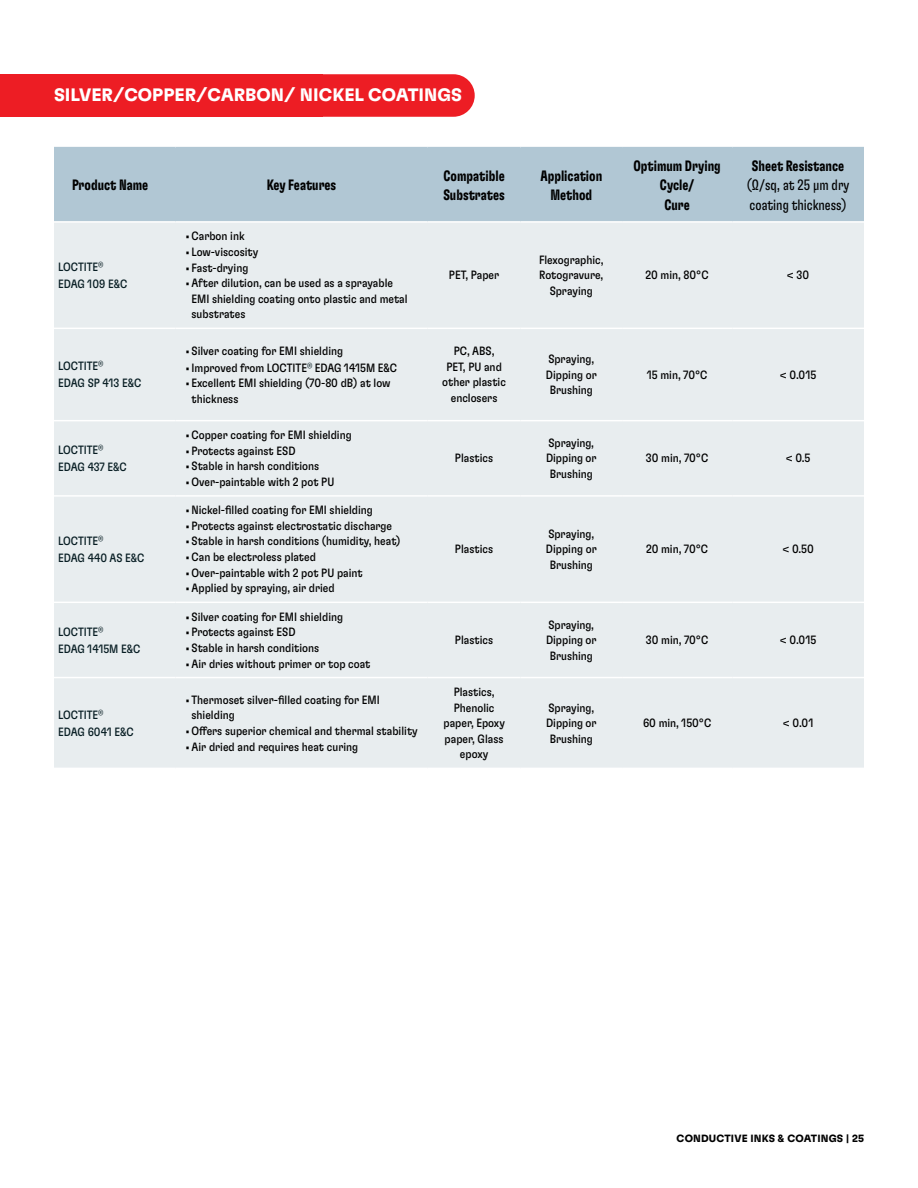
<style>
.page{position:relative;width:918px;height:1188px;background:#fff}
.page>*{position:absolute;margin:0;border:0;box-sizing:border-box;transform-origin:0 0}
.t1{font:700 18px "Henkel GT Flexa";color:#fff}
.t2{font:15px/19.5px "Henkel GT Flexa Cm Bd";color:#000;text-align:center}
.t3{font:15px/19.5px "Henkel GT Flexa Cm Rg";color:#000}
.t4{font:condensed 12px/15.6px "Henkel GT Flexa";color:#000;text-align:center}
.t5{font:condensed 12px/17.1px "Henkel GT Flexa";color:#071d23}
.t6{font:700 10.5px "Henkel GT Flexa";letter-spacing:.015em;color:#000}
</style>
<div class="page">
<div style="left:54px;top:149px;width:810px;height:72px;background:#b1c7d4"></div>
<div style="left:54px;top:223px;width:810px;height:545px;background:#e8edef"></div>
<hr style="left:54px;top:147px;width:122px;height:2px;background:#b1c7d4">
<hr style="left:176px;top:147px;width:252px;height:2px;background:#b1c7d4">
<hr style="left:428px;top:147px;width:93px;height:2px;background:#b1c7d4">
<hr style="left:521px;top:147px;width:101px;height:2px;background:#b1c7d4">
<hr style="left:622px;top:147px;width:110px;height:2px;background:#b1c7d4">
<hr style="left:732px;top:147px;width:132px;height:2px;background:#b1c7d4">
<hr style="left:54px;top:328px;width:122px;height:1px;background:#fff">
<hr style="left:176px;top:328px;width:252px;height:1px;background:#fff">
<hr style="left:428px;top:328px;width:93px;height:1px;background:#fff">
<hr style="left:521px;top:328px;width:101px;height:1px;background:#fff">
<hr style="left:622px;top:328px;width:110px;height:1px;background:#fff">
<hr style="left:732px;top:328px;width:132px;height:1px;background:#fff">
<hr style="left:54px;top:420px;width:122px;height:1px;background:#fff">
<hr style="left:176px;top:420px;width:252px;height:1px;background:#fff">
<hr style="left:428px;top:420px;width:93px;height:1px;background:#fff">
<hr style="left:521px;top:420px;width:101px;height:1px;background:#fff">
<hr style="left:622px;top:420px;width:110px;height:1px;background:#fff">
<hr style="left:732px;top:420px;width:132px;height:1px;background:#fff">
<hr style="left:54px;top:495px;width:122px;height:2px;background:#fff">
<hr style="left:176px;top:495px;width:252px;height:2px;background:#fff">
<hr style="left:428px;top:495px;width:93px;height:2px;background:#fff">
<hr style="left:521px;top:495px;width:101px;height:2px;background:#fff">
<hr style="left:622px;top:495px;width:110px;height:2px;background:#fff">
<hr style="left:732px;top:495px;width:132px;height:2px;background:#fff">
<hr style="left:54px;top:602px;width:122px;height:1px;background:#fff">
<hr style="left:176px;top:602px;width:252px;height:1px;background:#fff">
<hr style="left:428px;top:602px;width:93px;height:1px;background:#fff">
<hr style="left:521px;top:602px;width:101px;height:1px;background:#fff">
<hr style="left:622px;top:602px;width:110px;height:1px;background:#fff">
<hr style="left:732px;top:602px;width:132px;height:1px;background:#fff">
<hr style="left:54px;top:677px;width:122px;height:1px;background:#fff">
<hr style="left:176px;top:677px;width:252px;height:1px;background:#fff">
<hr style="left:428px;top:677px;width:93px;height:1px;background:#fff">
<hr style="left:521px;top:677px;width:101px;height:1px;background:#fff">
<hr style="left:622px;top:677px;width:110px;height:1px;background:#fff">
<hr style="left:732px;top:677px;width:132px;height:1px;background:#fff">
<div style="left:0;top:74px;width:322px;height:43px;background:#ed1d24"></div>
<div style="left:284px;top:74px;width:191px;height:43px;background:#ed1d24;border-radius:21px"></div>
<h1 class="t1" style="left:54px;top:84px;width:410px">SILVER/COPPER/CARBON/ NICKEL COATINGS</h1>
<p class="t2" style="left:72px;top:175px;width:78px">Product Name</p>
<p class="t2" style="left:267px;top:175px;width:71px">Key Features</p>
<p class="t2" style="left:443px;top:165px;width:63px;text-align:left">Compatible<br>Substrates</p>
<p class="t2" style="left:540px;top:165px;width:63px">Application<br>Method</p>
<p class="t2" style="left:634px;top:155px;width:89px">Optimum Drying<br>Cycle/<br>Cure</p>
<p class="t2" style="left:752px;top:155px;width:94px">Sheet Resistance</p>
<p class="t3" style="left:747px;top:175px;width:104px">(Ω/sq, at 25 µm dry coating thickness)</p>
<p class="t5" style="left:58px;top:258px;width:71px">LOCTITE<sup>®<br></sup>EDAG 109 E&amp;C</p>
<p class="t5" style="left:58px;top:357px;width:85px">LOCTITE<sup>®<br></sup>EDAG SP 413 E&amp;C</p>
<p class="t5" style="left:58px;top:441px;width:70px">LOCTITE<sup>®<br></sup>EDAG 437 E&amp;C</p>
<p class="t5" style="left:58px;top:532px;width:88px">LOCTITE<sup>®<br></sup>EDAG 440 AS E&amp;C</p>
<p class="t5" style="left:58px;top:622px;width:84px">LOCTITE<sup>®<br></sup>EDAG 1415M E&amp;C</p>
<p class="t5" style="left:58px;top:705px;width:77px">LOCTITE<sup>®<br></sup>EDAG 6041 E&amp;C</p>
<p class="t4" style="left:186px;top:228px;width:61px">•Carbon ink</p>
<p class="t4" style="left:186px;top:244px;width:74px">• Low-viscosity</p>
<p class="t4" style="left:186px;top:259px;width:64px">• Fast-drying</p>
<p class="t4" style="left:192px;top:275px;width:218px;text-align:left;text-indent:-6px">•After dilution, can be used as a sprayable<br>EMI shielding coating onto plastic and metal substrates</p>
<p class="t4" style="left:186px;top:342px;width:159px">• Silver coating for EMI shielding</p>
<p class="t4" style="left:186px;top:359px;width:213px">•Improved from LOCTITE<sup>®</sup> EDAG 1415M E&amp;C</p>
<p class="t4" style="left:192px;top:375px;width:201px;text-align:left;text-indent:-6px">• Excellent EMI shielding (70-80 dB) at low thickness</p>
<p class="t4" style="left:186px;top:427px;width:168px">•Copper coating for EMI shielding</p>
<p class="t4" style="left:186px;top:442px;width:112px">• Protects against ESD</p>
<p class="t4" style="left:186px;top:458px;width:135px">• Stable in harsh conditions</p>
<p class="t4" style="left:186px;top:474px;width:150px">•Over-paintable with 2 pot PU</p>
<p class="t4" style="left:186px;top:502px;width:189px">•Nickel-filled coating for EMI shielding</p>
<p class="t4" style="left:186px;top:518px;width:208px">• Protects against electrostatic discharge</p>
<p class="t4" style="left:186px;top:533px;width:216px">• Stable in harsh conditions (humidity, heat)</p>
<p class="t4" style="left:186px;top:549px;width:132px">•Can be electroless plated</p>
<p class="t4" style="left:186px;top:564px;width:179px">•Over-paintable with 2 pot PU paint</p>
<p class="t4" style="left:186px;top:580px;width:151px">•Applied by spraying, air dried</p>
<p class="t4" style="left:186px;top:608px;width:159px">• Silver coating for EMI shielding</p>
<p class="t4" style="left:186px;top:624px;width:112px">• Protects against ESD</p>
<p class="t4" style="left:186px;top:640px;width:135px">• Stable in harsh conditions</p>
<p class="t4" style="left:186px;top:655px;width:186px">•Air dries without primer or top coat</p>
<p class="t4" style="left:192px;top:691px;width:190px;text-align:left;text-indent:-6px">• Thermoset silver-filled coating for EMI shielding</p>
<p class="t4" style="left:186px;top:723px;width:234px">•Offers superior chemical and thermal stability</p>
<p class="t4" style="left:186px;top:738px;width:174px">•Air dried and requires heat curing</p>
<p class="t4" style="left:449px;top:267px;width:52px">PET, Paper</p>
<p class="t4" style="left:539px;top:251px;width:66px">Flexographic,<br>Rotogravure,<br>Spraying</p>
<p class="t4" style="left:442px;top:343px;width:65px">PC, ABS,<br>PET, PU and other plastic enclosers</p>
<p class="t4" style="left:546px;top:351px;width:52px">Spraying,<br>Dipping or<br>Brushing</p>
<p class="t4" style="left:455px;top:450px;width:40px">Plastics</p>
<p class="t4" style="left:455px;top:541px;width:40px">Plastics</p>
<p class="t4" style="left:455px;top:632px;width:40px">Plastics</p>
<p class="t4" style="left:443px;top:684px;width:63px">Plastics,<br>Phenolic paper, Epoxy paper, Glass epoxy</p>
<p class="t4" style="left:546px;top:435px;width:52px">Spraying,<br>Dipping or<br>Brushing</p>
<p class="t4" style="left:546px;top:525px;width:52px">Spraying,<br>Dipping or<br>Brushing</p>
<p class="t4" style="left:546px;top:616px;width:52px">Spraying,<br>Dipping or<br>Brushing</p>
<p class="t4" style="left:546px;top:699px;width:52px">Spraying,<br>Dipping or<br>Brushing</p>
<p class="t4" style="left:646px;top:267px;width:65px">20 min, 80°C</p>
<p class="t4" style="left:787px;top:267px;width:24px">&lt; 30</p>
<p class="t4" style="left:647px;top:366px;width:62px">15 min, 70°C</p>
<p class="t4" style="left:780px;top:366px;width:38px">&lt; 0.015</p>
<p class="t4" style="left:646px;top:450px;width:64px">30 min, 70°C</p>
<p class="t4" style="left:786px;top:450px;width:26px">&lt; 0.5</p>
<p class="t4" style="left:646px;top:541px;width:64px">20 min, 70°C</p>
<p class="t4" style="left:782px;top:541px;width:33px">&lt; 0.50</p>
<p class="t4" style="left:646px;top:632px;width:64px">30 min, 70°C</p>
<p class="t4" style="left:780px;top:632px;width:38px">&lt; 0.015</p>
<p class="t4" style="left:643px;top:715px;width:70px">60 min, 150°C</p>
<p class="t4" style="left:783px;top:715px;width:32px">&lt; 0.01</p>
<p class="t6" style="left:677px;top:1132px;width:189px">CONDUCTIVE INKS &amp; COATINGS | 25</p>
</div>
